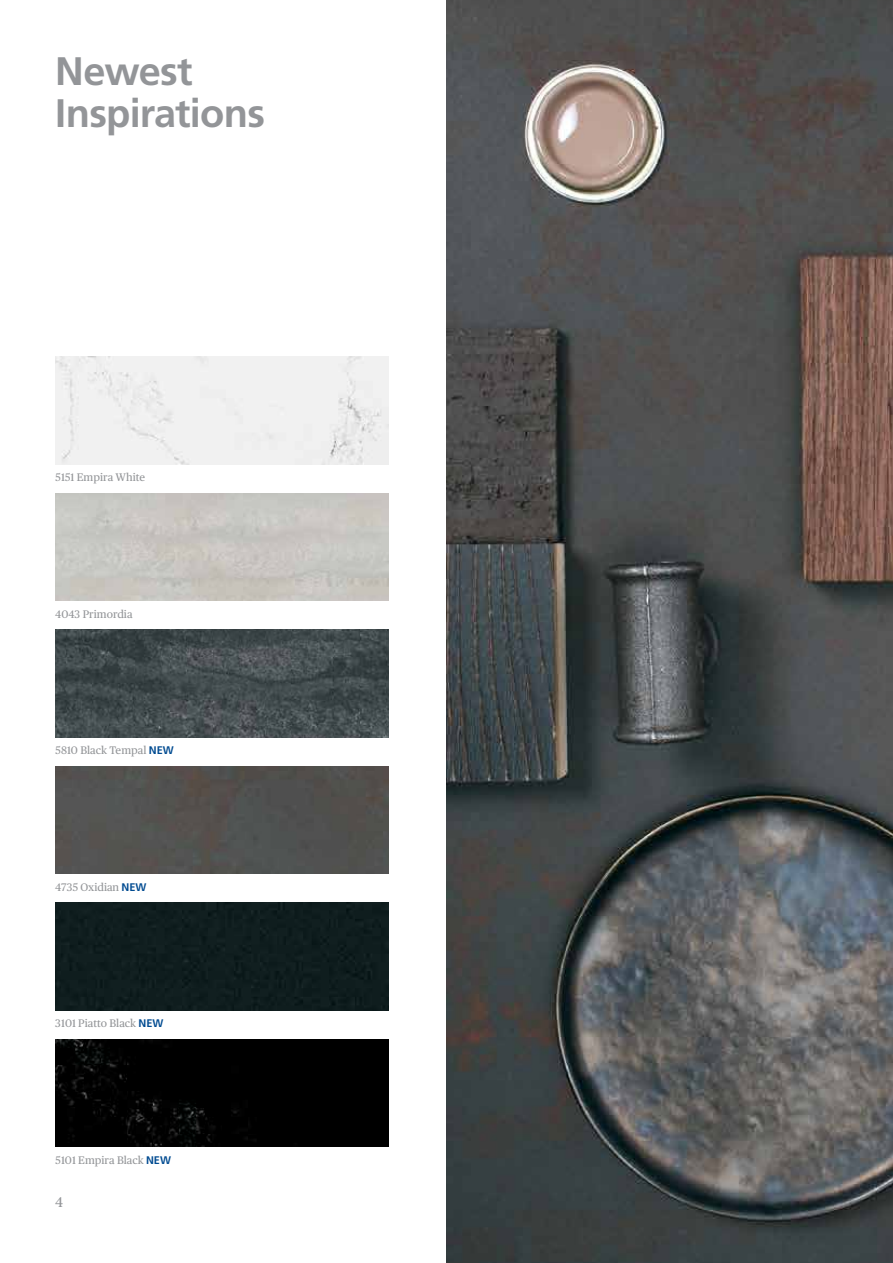
<style>
.page{position:relative;width:893px;height:1263px;background:#fff}
.page>*{position:absolute;margin:0;border:0;box-sizing:border-box;transform-origin:0 0}
.t1{font:700 39.75px/42px "Frutiger LT Std";letter-spacing:-.02em;color:#939598}
.t2{font:14.25px "Publico Text";color:#939598}
.t3{font:10.95px "Publico Text";color:#939598}
.s1{font-family:"Frutiger CE";font-weight:700;color:#004b91}
</style>
<div class="page">
<img style="left:446px;top:0;width:447px;height:1263px">
<img style="left:55px;top:630px;width:333px;height:107px">
<div style="left:55px;top:766px;width:333px;height:108px;background:#52524f"></div>
<div style="left:55px;top:1039px;width:333px;height:108px;background:#000"></div>
<div style="left:55px;top:903px;width:333px;height:107px;background:#0f1d1e"></div>
<div style="left:55px;top:357px;width:333px;height:107px;background:#f1f1f1"></div>
<h1 class="t1" style="left:55px;top:50px;width:211px">Newest<br>Inspirations</h1>
<p class="t3" style="left:55px;top:469px;width:91px">5151 Empira White</p>
<p class="t3" style="left:55px;top:606px;width:79px">4043 Primordia</p>
<p class="t3" style="left:55px;top:742px;width:120px">5810 Black Tempal <span class="s1">NEW</span></p>
<p class="t3" style="left:55px;top:879px;width:93px">4735 Oxidian <span class="s1">NEW</span></p>
<p class="t3" style="left:55px;top:1015px;width:110px">3101 Piatto Black <span class="s1">NEW</span></p>
<p class="t3" style="left:55px;top:1152px;width:117px">5101 Empira Black <span class="s1">NEW</span></p>
<h2 class="t2" style="left:55px;top:1192px;width:10px">4</h2>
</div>
